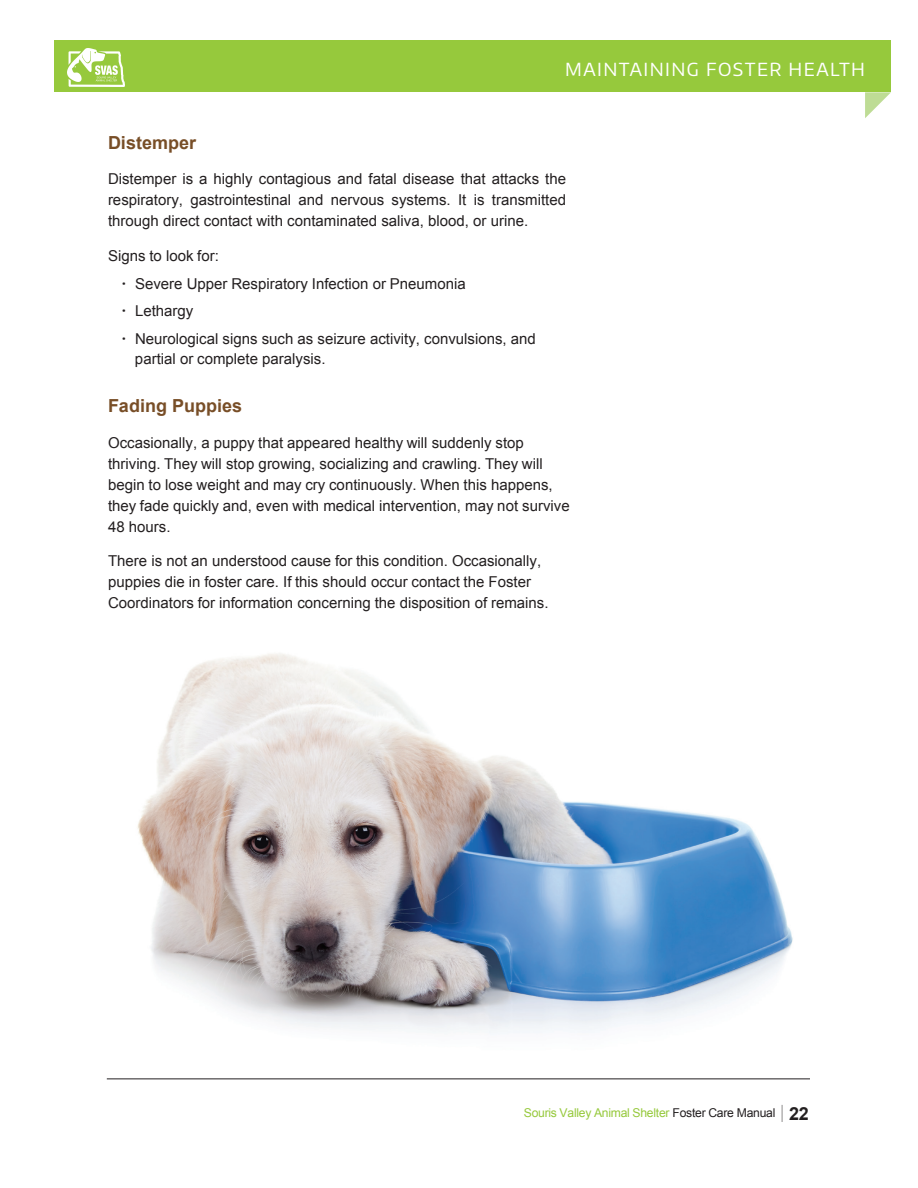
<style>
.page{position:relative;width:918px;height:1188px;background:#fff}
.page>*{position:absolute;margin:0;border:0;box-sizing:border-box;transform-origin:0 0}
.t1{font:18px "Encode Sans";letter-spacing:.08em;color:#fff}
.t2{font:700 18px "Arial";color:#784e27}
.t3{font:15px/21px "Arial";color:#231f20}
.t4{font:12.15px "Arial";letter-spacing:-.02em;color:#96c93c}
.s1{font-family:"Encode Sans"}
.s2{color:#231f20}
.s3{font-size:18.15px;color:#231f20}
.s4{font-weight:700;font-size:18px;color:#231f20}
</style>
<div class="page">
<img style="left:137px;top:653px;width:656px;height:381px">
<div style="left:54px;top:40px;width:837px;height:52px;background:#96c93c"></div>
<svg style="left:865px;top:92px;width:26px;height:26px"></svg>
<hr style="left:107px;top:1078px;width:703px;height:1px;background:#231f20">
<img style="left:67px;top:48px;width:58px;height:38px">
<p class="t1" style="left:565px;top:57px;width:301px">MAINTAINING FOSTER HEALTH</p>
<p class="t2" style="left:108px;top:131px;width:90px">Distemper</p>
<p class="t3" style="left:108px;top:169px;width:460px;text-align:justify">Distemper is a highly contagious and fatal disease that attacks the respiratory, gastrointestinal and nervous systems. It is transmitted through direct contact with contaminated saliva, blood, or urine.</p>
<p class="t3" style="left:108px;top:245px;width:112px">Signs to look for:</p>
<p class="t3" style="left:122px;top:273px;width:346px"><span class="s1">•</span> Severe Upper Respiratory Infection or Pneumonia</p>
<p class="t3" style="left:122px;top:301px;width:73px"><span class="s1">•</span> Lethargy</p>
<p class="t3" style="left:135px;top:329px;width:402px;line-height:20.2px;text-indent:-13px"><span class="s1">•</span> Neurological signs such as seizure activity, convulsions, and partial or complete paralysis.</p>
<p class="t2" style="left:108px;top:394px;width:136px">Fading Puppies</p>
<p class="t3" style="left:108px;top:432px;width:463px">Occasionally, a puppy that appeared healthy will suddenly stop thriving. They will stop growing, socializing and crawling. They will begin to lose weight and may cry continuously. When this happens, they fade quickly and, even with medical intervention, may not survive 48 hours.</p>
<p class="t3" style="left:108px;top:551px;width:442px">There is not an understood cause for this condition. Occasionally, puppies die in foster care. If this should occur contact the Foster<br>Coordinators for information concerning the disposition of remains.</p>
<p class="t4" style="left:524px;top:1104px;width:287px">Souris Valley Animal Shelter <span class="s2">Foster Care Manual</span> <span class="s3">|</span> <span class="s4">2</span><span class="s4">2</span></p>
</div>
